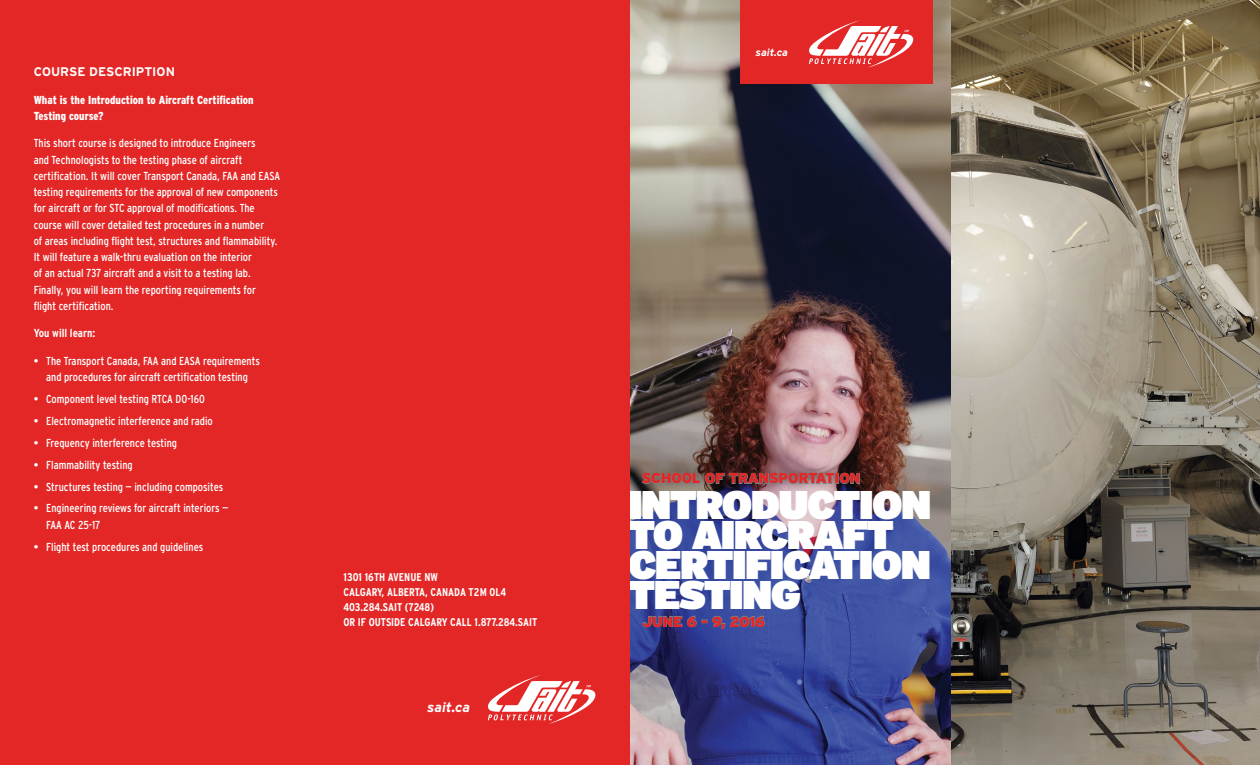
<style>
.page{position:relative;width:1260px;height:765px;background:#fff}
.page>*{position:absolute;margin:0;border:0;box-sizing:border-box;transform-origin:0 0}
.t1{font:900 40px/30px "Interstate";letter-spacing:-.04em;color:#fff}
.t2{font:900 14.38px "Interstate";letter-spacing:-.02em;color:#e32726}
.t3{font:italic 700 13.62px "Interstate";color:#fff}
.t4{font:700 12.5px "Interstate";color:#fff}
.t5{font:condensed 11.5px/16.2px "Interstate";color:#fff}
.t6{font:900 condensed 11.5px/16.2px "Interstate";color:#fff}
.t7{font:700 condensed 11.5px "Interstate";color:#fff}
.t8{font:700 condensed 11.25px/15px "Interstate";color:#fff}
.t9{font:italic 700 10.38px "Interstate";color:#fff}
</style>
<div class="page">
<img style="left:951px;top:0;width:309px;height:765px">
<img style="left:630px;top:0;width:321px;height:765px">
<div style="left:740px;top:0;width:193px;height:83px;background:#e32726"></div>
<svg style="left:809px;top:20px;width:104px;height:48px"></svg>
<svg style="left:642px;top:616px;width:123px;height:13px;background:#4a558f"></svg>
<div style="left:635px;top:466px;width:232px;height:26px;background:#000;opacity:.48"></div>
<svg style="left:642px;top:473px;width:218px;height:11px;background:#6c6062"></svg>
<div style="left:0;top:0;width:630px;height:765px;background:#e32726"></div>
<svg style="left:488px;top:675px;width:107px;height:49px"></svg>
<p class="t4" style="left:34px;top:65px;width:143px">COURSE DESCRIPTION</p>
<p class="t6" style="left:34px;top:92px;width:221px">What is the Introduction to Aircraft Certification<br>Testing course?</p>
<p class="t5" style="left:34px;top:135px;width:248px">This short course is designed to introduce Engineers<br>and Technologists to the testing phase of aircraft certification. It will cover Transport Canada, FAA and EASA testing requirements for the approval of new components for aircraft or for STC approval of modifications. The course will cover detailed test procedures in a number<br>of areas including flight test, structures and flammability.<br>It will feature a walk-thru evaluation on the interior<br>of an actual 737 aircraft and a visit to a testing lab.<br>Finally, you will learn the reporting requirements for flight certification.</p>
<p class="t7" style="left:34px;top:327px;width:63px">You will learn:</p>
<p class="t5" style="left:34px;top:353px;width:228px;text-align:center">• The Transport Canada, FAA and EASA requirements and procedures for aircraft certification testing</p>
<p class="t5" style="left:34px;top:391px;width:173px">• Component level testing RTCA DO-160</p>
<p class="t5" style="left:34px;top:413px;width:181px">• Electromagnetic interference and radio</p>
<p class="t5" style="left:34px;top:435px;width:145px">• Frequency interference testing</p>
<p class="t5" style="left:34px;top:456px;width:100px">• Flammability testing</p>
<p class="t5" style="left:34px;top:478px;width:191px">• Structures testing — including composites</p>
<p class="t5" style="left:46px;top:500px;width:184px;text-indent:-12px">• Engineering reviews for aircraft interiors —<br>FAA AC 25-17</p>
<p class="t5" style="left:34px;top:538px;width:171px">• Flight test procedures and guidelines</p>
<p class="t8" style="left:343px;top:570px;width:195px">1301 16TH AVENUE NW<br>CALGARY, ALBERTA, CANADA T2M 0L4<br>403.284.SAIT (7248)<br>OR IF OUTSIDE CALGARY CALL 1.877.284.SAIT</p>
<p class="t3" style="left:427px;top:700px;width:44px">sait.ca</p>
<p class="t9" style="left:755px;top:46px;width:34px">sait.ca</p>
<p class="t2" style="left:642px;top:470px;width:220px">SCHOOL OF TRANSPORTATION</p>
<h1 class="t1" style="left:628px;top:488px;width:305px">INTRODUCTION<br>TO AIRCRAFT<br>CERTIFICATION<br>TESTING</h1>
<p class="t2" style="left:642px;top:613px;width:124px">JUNE 6 - 9, 2016</p>
</div>
